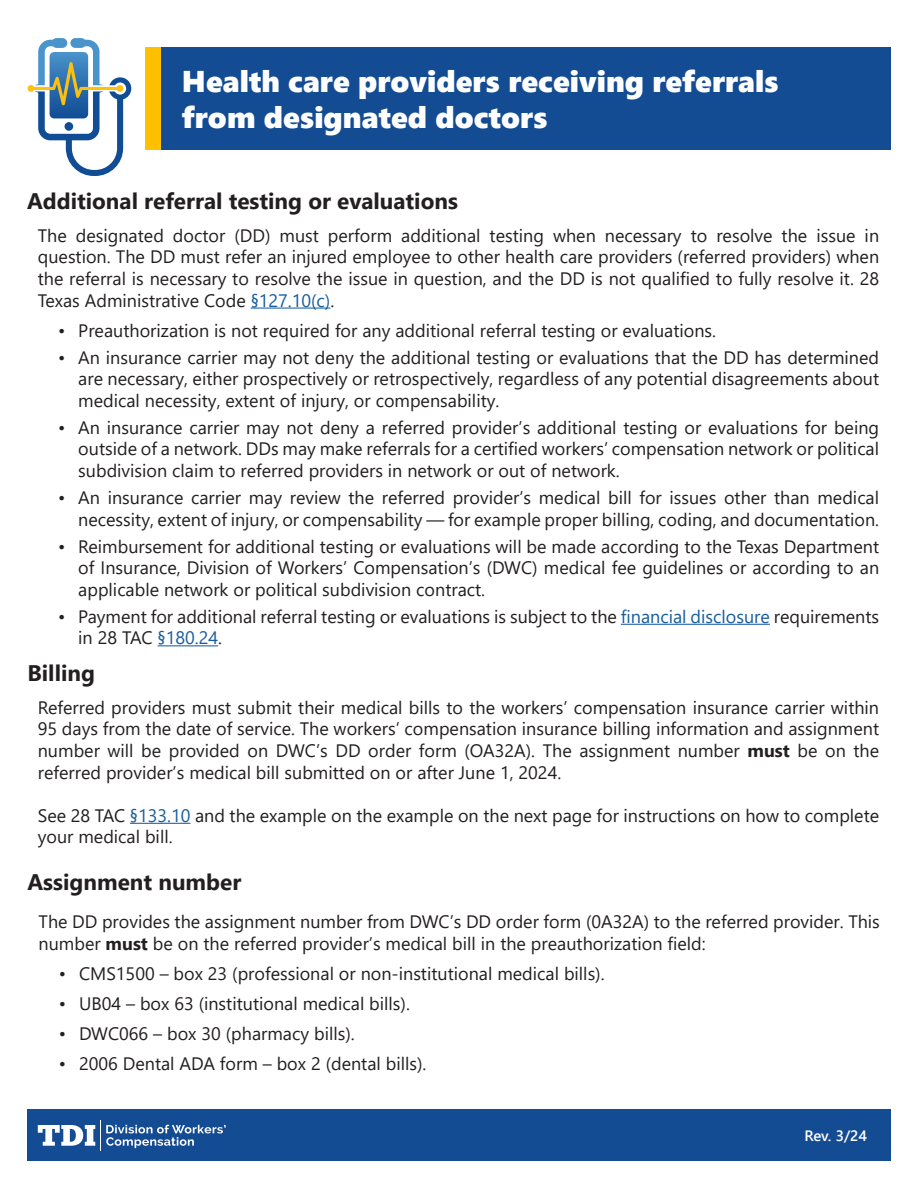
<style>
.page{position:relative;width:918px;height:1188px;background:#fff}
.page>*{position:absolute;margin:0;border:0;box-sizing:border-box;transform-origin:0 0}
.t1{font:30px/36px "Segoe UI Black";color:#fff}
.t2{font:700 22.5px "Segoe UI";color:#231f20}
.t3{font:18px/21.6px "Segoe UI";color:#231f20;text-align:justify}
.t4{font:600 15px "Segoe UI";color:#fff}
.s1{color:#175d9e}
.s2{font-weight:700}
</style>
<div class="page">
<div style="left:160px;top:48px;width:731px;height:102px;background:#144c94"></div>
<hr style="left:251px;top:308px;width:79px;height:1px;background:#175d9e">
<hr style="left:621px;top:624px;width:149px;height:1px;background:#175d9e">
<hr style="left:158px;top:645px;width:60px;height:1px;background:#175d9e">
<div style="left:27px;top:1110px;width:864px;height:51px;background:#144c94"></div>
<svg style="left:106px;top:1125px;width:120px;height:23px"></svg>
<hr style="left:100px;top:1120px;width:1px;height:31px;background:#fff">
<svg style="left:38px;top:1125px;width:57px;height:21px"></svg>
<svg style="left:28px;top:38px;width:103px;height:138px"></svg>
<div style="left:145px;top:48px;width:15px;height:102px;background:#ffc000"></div>
<hr style="left:130px;top:823px;width:60px;height:1px;background:#175d9e">
<h1 class="t1" style="left:182px;top:61px;width:598px">Health care providers receiving referrals from designated doctors</h1>
<h2 class="t2" style="left:27px;top:179px;width:432px">Additional referral testing or evaluations</h2>
<p class="t3" style="left:38px;top:223px;width:843px">The designated doctor (DD) must perform additional testing when necessary to resolve the issue in question. The DD must refer an injured employee to other health care providers (referred providers) when the referral is necessary to resolve the issue in question, and the DD is not qualified to fully resolve it. 28<br>Texas Administrative Code <span class="s1">§127.10(c)</span>.</p>
<p class="t3" style="left:58px;top:318px;width:660px">• Preauthorization is not required for any additional referral testing or evaluations.</p>
<p class="t3" style="left:78px;top:345px;width:802px;text-indent:-20px">• An insurance carrier may not deny the additional testing or evaluations that the DD has determined are necessary, either prospectively or retrospectively, regardless of any potential disagreements about medical necessity, extent of injury, or compensability.</p>
<p class="t3" style="left:78px;top:415px;width:802px;text-indent:-20px">• An insurance carrier may not deny a referred provider’s additional testing or evaluations for being outside of a network. DDs may make referrals for a certified workers’ compensation network or political subdivision claim to referred providers in network or out of network.</p>
<p class="t3" style="left:58px;top:485px;width:823px;text-align:right">• An insurance carrier may review the referred provider’s medical bill for issues other than medical necessity, extent of injury, or compensability — for example proper billing, coding, and documentation.</p>
<p class="t3" style="left:78px;top:534px;width:802px;text-indent:-20px">• Reimbursement for additional testing or evaluations will be made according to the Texas Department of Insurance, Division of Workers’ Compensation’s (DWC) medical fee guidelines or according to an applicable network or political subdivision contract.</p>
<p class="t3" style="left:78px;top:604px;width:802px;text-indent:-20px">• Payment for additional referral testing or evaluations is subject to the <span class="s1">financial disclosure</span> requirements in 28 TAC <span class="s1">§180.24</span>.</p>
<h2 class="t2" style="left:28px;top:651px;width:69px">Billing</h2>
<p class="t3" style="left:38px;top:695px;width:843px">Referred providers must submit their medical bills to the workers’ compensation insurance carrier within 95 days from the date of service. The workers’ compensation insurance billing information and assignment number will be provided on DWC’s DD order form (OA32A). The assignment number <span class="s2">must</span> be on the referred provider’s medical bill submitted on or after June 1, 2024.</p>
<p class="t3" style="left:38px;top:803px;width:843px">See 28 TAC <span class="s1">§133.10</span> and the example on the example on the next page for instructions on how to complete your medical bill.</p>
<h2 class="t2" style="left:28px;top:861px;width:215px">Assignment number</h2>
<p class="t3" style="left:39px;top:909px;width:843px">The DD provides the assignment number from DWC’s DD order form (0A32A) to the referred provider. This number <span class="s2">must</span> be on the referred provider’s medical bill in the preauthorization field:</p>
<p class="t3" style="left:59px;top:961px;width:547px">• CMS1500 – box 23 (professional or non-institutional medical bills).</p>
<p class="t3" style="left:59px;top:991px;width:353px">• UB04 – box 63 (institutional medical bills).</p>
<p class="t3" style="left:59px;top:1021px;width:297px">• DWC066 – box 30 (pharmacy bills).</p>
<p class="t3" style="left:59px;top:1051px;width:369px">• 2006 Dental ADA form – box 2 (dental bills).</p>
<p class="t4" style="left:804px;top:1121px;width:64px">Rev. 3/24</p>
</div>
